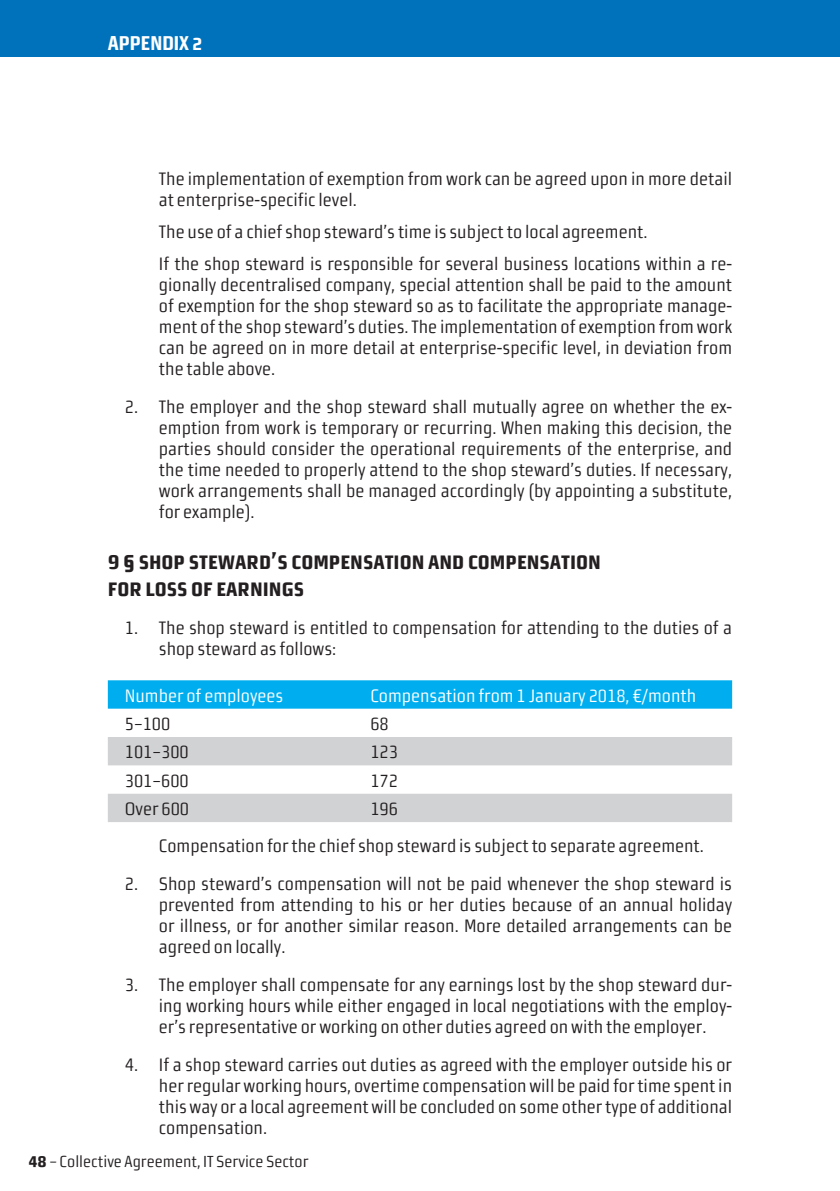
<style>
.page{position:relative;width:840px;height:1191px;background:#fff}
.page>*{position:absolute;margin:0;border:0;box-sizing:border-box;transform-origin:0 0}
.Otsikko{font:23px/27.6px "Morgan Sans Cond Bold Caps";color:#231f20}
.t1{font:20px "Morgan Sans Cond Bold Office";color:#fff}
.Perusteksti{font:18px/21px "Morgan Sans Cond Regular Lining";color:#231f20;text-align:justify}
.Perusteksti_2{font:18px/21px "Morgan Sans Cond Regular Lining";color:#231f20}
.Taulukossa{font:18px "Morgan Sans Cond Regular Lining";color:#fff}
.Taulukossa-2{font:18px "Morgan Sans Cond Regular Lining";color:#231f20}
.t2{font:16px "Morgan Sans Cond Regular Lining";color:#231f20}
.s1{font-family:"Morgan Sans Cond Bold Caps";font-size:18px}
</style>
<div class="page">
<div style="left:0;top:0;width:839px;height:57px;background:#0072bc"></div>
<div style="left:108px;top:680px;width:623px;height:28px;background:#00aeef"></div>
<svg style="left:108px;top:737px;width:623px;height:85px;fill:#d1d2d4"></svg>
<p class="t1" style="left:108px;top:31px;width:96px">APPENDIX 2</p>
<p class="Perusteksti_2" style="left:159px;top:168px;width:574px">The implementation of exemption from work can be agreed upon in more detail at enterprise-specific level.</p>
<p class="Perusteksti_2" style="left:159px;top:221px;width:490px">The use of a chief shop steward’s time is subject to local agreement.</p>
<p class="Perusteksti_2" style="left:159px;top:253px;width:574px;text-align:justify">If the shop steward is responsible for several business locations within a re&shy;gionally decentralised company, special attention shall be paid to the amount of exemption for the shop steward so as to facilitate the appropriate manage&shy;ment of the shop steward’s duties. The implementation of exemption from work can be agreed on in more detail at enterprise-specific level, in deviation from the table above.</p>
<p class="Perusteksti" style="left:159px;top:396px;width:574px;text-indent:-34px">2. The employer and the shop steward shall mutually agree on whether the ex&shy;emption from work is temporary or recurring. When making this decision, the parties should consider the operational requirements of the enterprise, and the time needed to properly attend to the shop steward’s duties. If necessary, work arrangements shall be managed accordingly (by appointing a substitute, for example).</p>
<p class="Otsikko" style="left:108px;top:548px;width:494px">9 § SHOP STEWARD’S COMPENSATION AND COMPENSATION<br>FOR LOSS OF EARNINGS</p>
<p class="Perusteksti" style="left:159px;top:617px;width:574px;text-indent:-34px">1. The shop steward is entitled to compensation for attending to the duties of a shop steward as follows:</p>
<p class="Taulukossa" style="left:125px;top:685px;width:160px">Number of employees</p>
<p class="Taulukossa" style="left:370px;top:685px;width:327px">Compensation from 1 January 2018, €/month</p>
<p class="Taulukossa-2" style="left:125px;top:713px;width:47px">5–100</p>
<p class="Taulukossa-2" style="left:370px;top:713px;width:20px">68</p>
<p class="Taulukossa-2" style="left:125px;top:742px;width:65px">101–300</p>
<p class="Taulukossa-2" style="left:370px;top:742px;width:29px">123</p>
<p class="Taulukossa-2" style="left:125px;top:770px;width:65px">301–600</p>
<p class="Taulukossa-2" style="left:370px;top:770px;width:29px">172</p>
<p class="Taulukossa-2" style="left:125px;top:798px;width:66px">Over 600</p>
<p class="Taulukossa-2" style="left:370px;top:798px;width:29px">196</p>
<p class="Perusteksti" style="left:159px;top:835px;width:546px">Compensation for the chief shop steward is subject to separate agreement.</p>
<p class="Perusteksti" style="left:159px;top:873px;width:574px;text-indent:-34px">2. Shop steward’s compensation will not be paid whenever the shop steward is prevented from attending to his or her duties because of an annual holiday or illness, or for another similar reason. More detailed arrangements can be agreed on locally.</p>
<p class="Perusteksti" style="left:159px;top:974px;width:574px;text-indent:-34px">3. The employer shall compensate for any earnings lost by the shop steward dur&shy;ing working hours while either engaged in local negotiations with the employ&shy;er’s representative or working on other duties agreed on with the employer.</p>
<p class="Perusteksti" style="left:159px;top:1054px;width:574px;text-indent:-34px">4. If a shop steward carries out duties as agreed with the employer outside his or her regular working hours, overtime compensation will be paid for time spent in this way or a local agreement will be concluded on some other type of additional compensation.</p>
<p class="t2" style="left:28px;top:1152px;width:281px"><span class="s1">48</span> – Collective Agreement, IT Service Sector</p>
</div>
